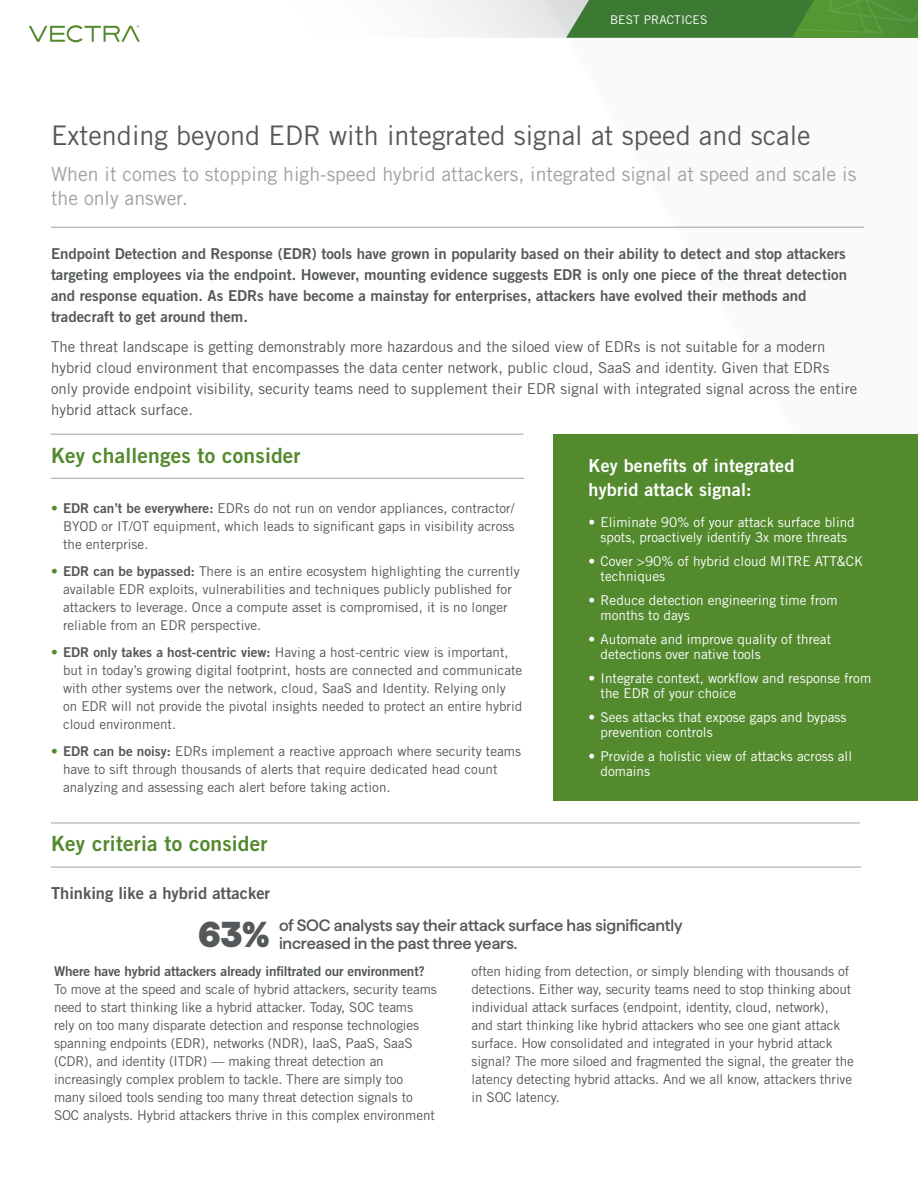
<style>
.page{position:relative;width:918px;height:1188px;background:#fff}
.page>*{position:absolute;margin:0;border:0;box-sizing:border-box;transform-origin:0 0}
.Headline{font:27px "Trade Gothic LT Std";color:#54585a}
.subhead{font:21px "Trade Gothic LT Std Bd 2";letter-spacing:.01em;color:#548a2e}
.subhead-2{font:19.5px/24px "Trade Gothic LT Std";color:#9ea2a2}
.subhead-3{font:18px/24px "Trade Gothic LT Std Bd 2";letter-spacing:.01em;color:#fff}
.bodycopy{font:500 16.5px/18px "Haffer";letter-spacing:-.01em;color:#54585a}
.t1{font:16.5px "Trade Gothic LT Std Bd 2";color:#54585a}
.intro{font:15px/21px "Trade Gothic LT Std Bd 2";color:#54585a}
.intro-2{font:15px/21px "Trade Gothic LT Std";color:#54585a}
.bodycopy-2{font:13.5px/18px "Trade Gothic LT Std";letter-spacing:-.01em;color:#54585a}
.t2{font:13.5px/15px "Trade Gothic LT Std";color:#fff}
.t3{font:12px "Trade Gothic LT Std";letter-spacing:.01em;color:#fff}
.s1{color:#548a2e}
.s2{font-family:"Trade Gothic LT Std Bd 2"}
.s3{font-weight:800;font-size:36px}
</style>
<div class="page">
<svg style="left:29px;top:0;width:889px;height:42px"></svg>
<div style="left:554px;top:434px;width:364px;height:367px;background:#548a2e"></div>
<hr style="left:51px;top:227px;width:813px;height:1px;background:#9ea2a2">
<hr style="left:51px;top:434px;width:472px;height:1px;background:#9ea2a2">
<hr style="left:51px;top:478px;width:473px;height:1px;background:#9ea2a2">
<hr style="left:51px;top:823px;width:809px;height:1px;background:#9ea2a2">
<hr style="left:51px;top:867px;width:810px;height:1px;background:#9ea2a2">
<p class="t3" style="left:610px;top:12px;width:99px">BEST PRACTICES</p>
<p class="Headline" style="left:51px;top:120px;width:761px">Extending beyond EDR with integrated signal at speed and scale</p>
<p class="subhead-2" style="left:51px;top:161px;width:807px">When it comes to stopping high-speed hybrid attackers, integrated signal at speed and scale is the only answer.</p>
<p class="intro" style="left:51px;top:243px;width:798px">Endpoint Detection and Response (EDR) tools have grown in popularity based on their ability to detect and stop attackers targeting employees via the endpoint. However, mounting evidence suggests EDR is only one piece of the threat detection and response equation. As EDRs have become a mainstay for enterprises, attackers have evolved their methods and tradecraft to get around them.</p>
<p class="intro-2" style="left:51px;top:336px;width:808px">The threat landscape is getting demonstrably more hazardous and the siloed view of EDRs is not suitable for a modern hybrid cloud environment that encompasses the data center network, public cloud, SaaS and identity. Given that EDRs only provide endpoint visibility, security teams need to supplement their EDR signal with integrated signal across the entire hybrid attack surface.</p>
<p class="subhead" style="left:51px;top:443px;width:251px">Key challenges to consider</p>
<p class="subhead-3" style="left:589px;top:453px;width:207px">Key benefits of integrated hybrid attack signal:</p>
<p class="t2" style="left:589px;top:514px;width:268px;text-align:center">• Eliminate 90% of your attack surface blind spots, proactively identify 3x more threats</p>
<p class="t2" style="left:601px;top:553px;width:264px;text-indent:-12px">• Cover &gt;90% of hybrid cloud MITRE ATT&amp;CK techniques</p>
<p class="t2" style="left:601px;top:592px;width:238px;text-indent:-12px">• Reduce detection engineering time from months to days</p>
<p class="t2" style="left:601px;top:631px;width:232px;text-indent:-12px">• Automate and improve quality of threat detections over native tools</p>
<p class="t2" style="left:601px;top:670px;width:272px;text-indent:-12px">• Integrate context, workflow and response from the EDR of your choice</p>
<p class="t2" style="left:601px;top:709px;width:247px;text-indent:-12px">• Sees attacks that expose gaps and bypass prevention controls</p>
<p class="t2" style="left:601px;top:748px;width:253px;text-indent:-12px">• Provide a holistic view of attacks across all domains</p>
<p class="bodycopy-2" style="left:63px;top:499px;width:453px;text-align:justify;text-indent:-12px"><span class="s1">•</span> <span class="s2">EDR can’t be everywhere:</span> EDRs do not run on vendor appliances, contractor/ BYOD or IT/OT equipment, which leads to significant gaps in visibility across the enterprise.</p>
<p class="bodycopy-2" style="left:63px;top:562px;width:458px;text-indent:-12px"><span class="s1">•</span> <span class="s2">EDR can be bypassed:</span> There is an entire ecosystem highlighting the currently available EDR exploits, vulnerabilities and techniques publicly published for attackers to leverage. Once a compute asset is compromised, it is no longer reliable from an EDR perspective.</p>
<p class="bodycopy-2" style="left:63px;top:643px;width:461px;text-indent:-12px"><span class="s1">•</span> <span class="s2">EDR only takes a host-centric view:</span> Having a host-centric view is important, but in today’s growing digital footprint, hosts are connected and communicate with other systems over the network, cloud, SaaS and Identity. Relying only on EDR will not provide the pivotal insights needed to protect an entire hybrid cloud environment.</p>
<p class="bodycopy-2" style="left:63px;top:742px;width:460px;text-indent:-12px"><span class="s1">•</span> <span class="s2">EDR can be noisy:</span> EDRs implement a reactive approach where security teams have to sift through thousands of alerts that require dedicated head count analyzing and assessing each alert before taking action.</p>
<p class="subhead" style="left:51px;top:830px;width:218px">Key criteria to consider</p>
<p class="t1" style="left:51px;top:883px;width:221px">Thinking like a hybrid attacker</p>
<p class="bodycopy" style="left:279px;top:915px;width:405px;text-indent:-81px"><span class="s3">63%</span> of SOC analysts say their attack surface has significantly increased in the past three years.</p>
<p class="bodycopy-2" style="left:54px;top:962px;width:384px"><span class="s2">Where have hybrid attackers already infiltrated our environment?<br></span>To move at the speed and scale of hybrid attackers, security teams need to start thinking like a hybrid attacker. Today, SOC teams rely on too many disparate detection and response technologies spanning endpoints (EDR), networks (NDR), IaaS, PaaS, SaaS (CDR), and identity (ITDR) — making threat detection an increasingly complex problem to tackle. There are simply too many siloed tools sending too many threat detection signals to SOC analysts. Hybrid attackers thrive in this complex environment</p>
<p class="bodycopy-2" style="left:472px;top:962px;width:384px">often hiding from detection, or simply blending with thousands of detections. Either way, security teams need to stop thinking about individual attack surfaces (endpoint, identity, cloud, network),<br>and start thinking like hybrid attackers who see one giant attack surface. How consolidated and integrated in your hybrid attack signal? The more siloed and fragmented the signal, the greater the latency detecting hybrid attacks. And we all know, attackers thrive in SOC latency.</p>
</div>
